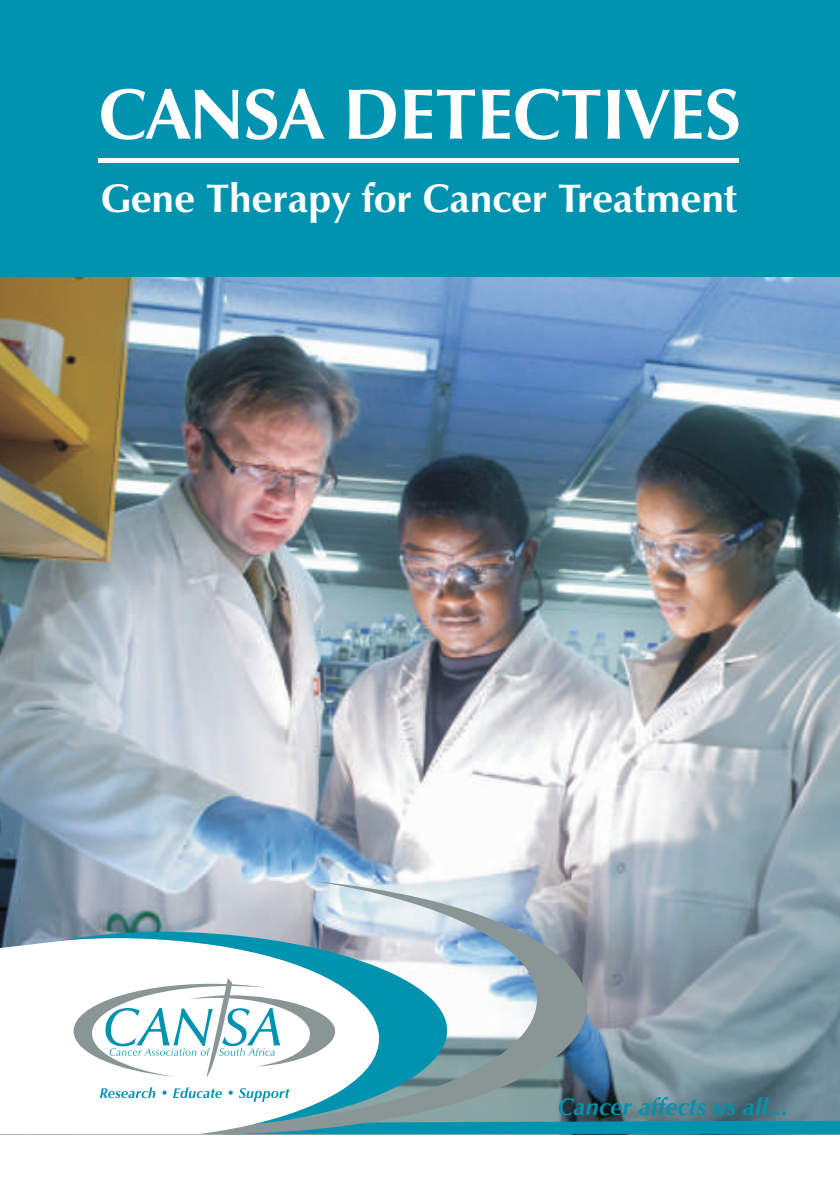
<style>
.page{position:relative;width:840px;height:1191px;background:#fff}
.page>*{position:absolute;margin:0;border:0;box-sizing:border-box;transform-origin:0 0}
.t1{font:700 72px "Zapf Humanist 601 BT";color:#fff}
.t2{font:700 40.2px "Zapf Humanist 601 BT";color:#fff}
.t3{font:italic 700 24px "Zapf Humanist 601 BT";color:#0093b0}
</style>
<div class="page">
<img style="left:0;top:276px;width:839px;height:858px">
<div style="left:0;top:0;width:839px;height:276px;background:#0093b0"></div>
<div style="left:98px;top:158px;width:640px;height:5px;background:#fff"></div>
<div style="left:587px;top:1121px;width:252px;height:12px;background:#0093b0"></div>
<svg style="left:0;top:938px;width:200px;height:196px"></svg>
<svg style="left:200px;top:881px;width:387px;height:253px;background:#9db3bc"></svg>
<svg style="left:57px;top:931px;width:390px;height:193px"></svg>
<h1 class="t1" style="left:99px;top:84px;width:643px">CANSA DETECTIVES</h1>
<p class="t2" style="left:101px;top:181px;width:637px">Gene Therapy for Cancer Treatment</p>
<p class="t3" style="left:558px;top:1096px;width:232px">Cancer affects us all...</p>
</div>
